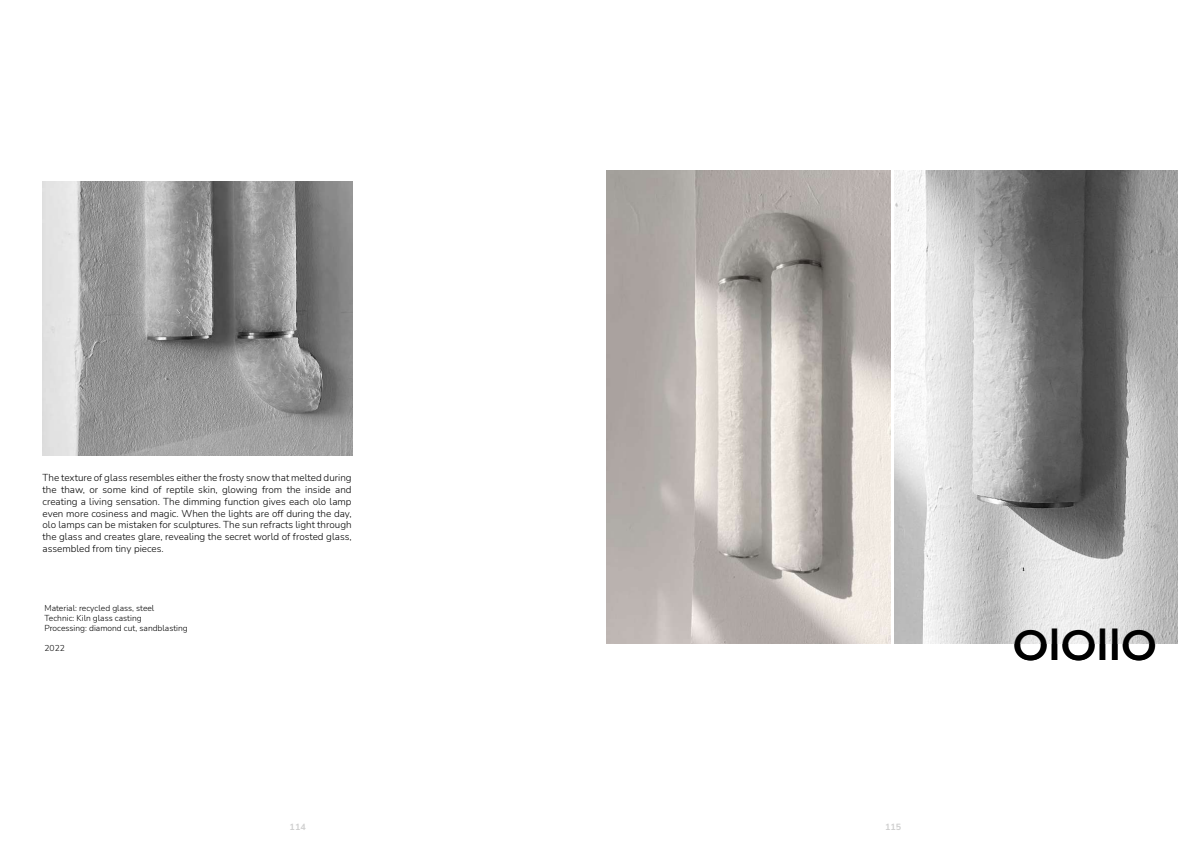
<style>
.page{position:relative;width:1191px;height:842px;background:#fff}
.page>*{position:absolute;margin:0;border:0;box-sizing:border-box;transform-origin:0 0}
.t1{font:600 42.4px "Montserrat";color:#000}
.t2{font:300 9.9px/11.9px "Nunito";color:#000;text-align:justify}
.t3{font:700 9px "Nunito";color:#d0d0d0}
.t4{font:300 8.5px/10.2px "Nunito";color:#000}
</style>
<div class="page">
<img style="left:43px;top:181px;width:309px;height:275px">
<img style="left:894px;top:170px;width:283px;height:473px">
<img style="left:607px;top:170px;width:283px;height:473px">
<p class="t2" style="left:43px;top:472px;width:311px">The texture of glass resembles either the frosty snow that melted during the thaw, or some kind of reptile skin, glowing from the inside and creating a living sensation. The dimming function gives each olo lamp even more cosiness and magic. When the lights are off during the day, olo lamps can be mistaken for sculptures. The sun refracts light through the glass and creates glare, revealing the secret world of frosted glass, assembled from tiny pieces.</p>
<p class="t4" style="left:45px;top:603px;width:145px">Material: recycled glass, steel<br>Technic: Kiln glass casting<br>Processing: diamond cut, sandblasting</p>
<p class="t4" style="left:45px;top:644px;width:22px">2022</p>
<p class="t3" style="left:290px;top:824px;width:18px">114</p>
<p class="t3" style="left:885px;top:824px;width:18px">115</p>
<h1 class="t1" style="left:1012px;top:621px;width:145px">OlOllO</h1>
</div>
